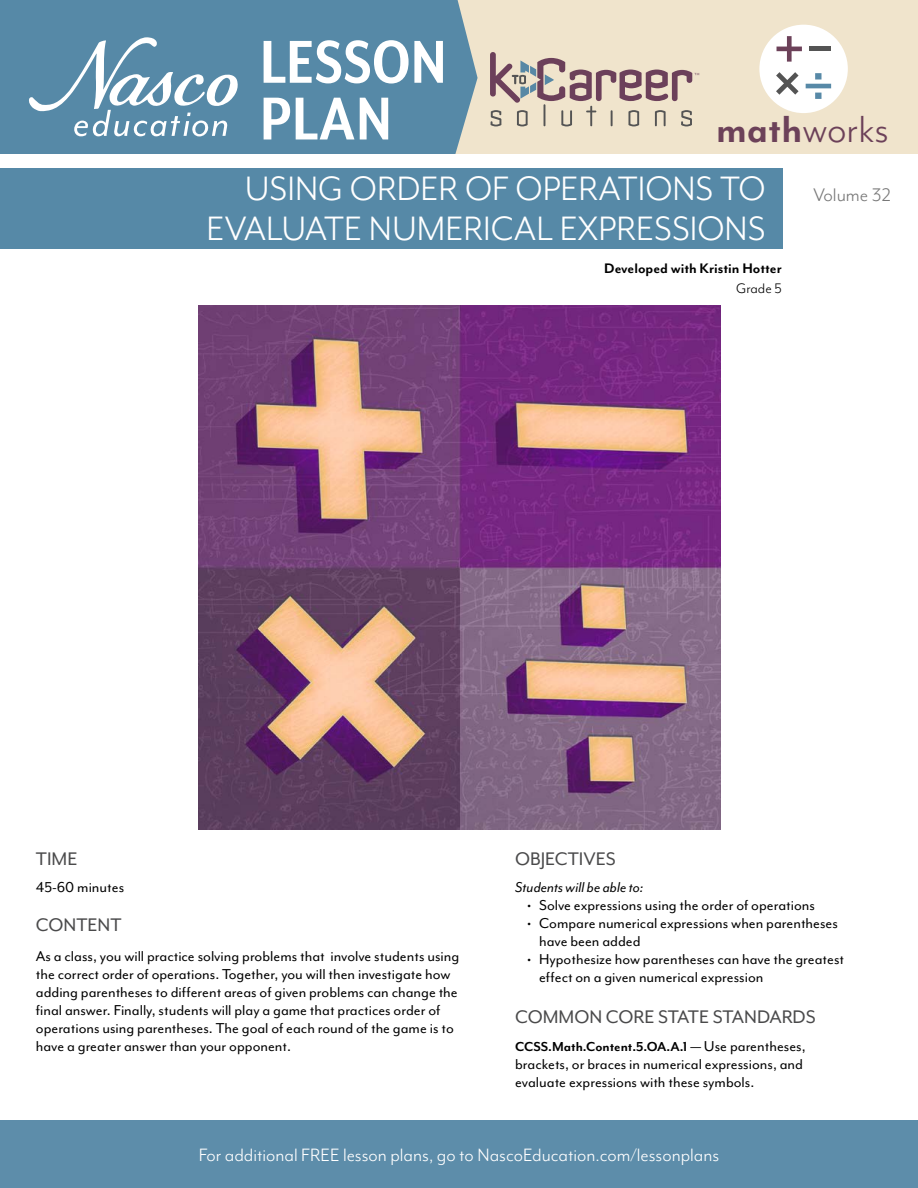
<style>
.page{position:relative;width:918px;height:1188px;background:#fff}
.page>*{position:absolute;margin:0;border:0;box-sizing:border-box;transform-origin:0 0}
.t1{font:700 69.75px/56.7px "Mr Eaves XL Mod Nar OT";letter-spacing:.01em;color:#fff}
.t2{font:43.5px "Mr Eaves Mod OT";color:#6c4159}
.t3{font:39px/40.8px "Mr Eaves Mod OT";color:#fff}
.t4{font:21px "Mr Eaves Mod OT";color:#4a4a4b}
.t5{font:20.55px "Mr Eaves Mod OT";color:#fff}
.t6{font:16.5px/18px "Mr Eaves Mod OT";color:#000}
.t7{font:italic 16.5px "Mr Eaves Mod OT";color:#000}
.t8{font:700 15.9px "Mr Eaves Mod OT";color:#000}
.t9{font:15.9px "Mr Eaves Mod OT";color:#000}
.t10{font:700 15px "Mr Eaves Mod OT";color:#000}
.s1{font-weight:700}
.s2{font-size:21px;color:#787878}
.s3{font-weight:400;font-size:16.5px}
</style>
<div class="page">
<div style="left:0;top:0;width:918px;height:156px;background:#f0e4cc"></div>
<div style="left:0;top:0;width:478px;height:154px;background:#5689a7"></div>
<svg style="left:28px;top:37px;width:212px;height:99px;background:#759eb7"></svg>
<svg style="left:490px;top:52px;width:209px;height:74px"></svg>
<div style="left:0;top:154px;width:918px;height:11px;background:#fff"></div>
<div style="left:759px;top:25px;width:89px;height:88px;background:#fff;border-radius:50%"></div>
<svg style="left:776px;top:72px;width:23px;height:23px"></svg>
<svg style="left:806px;top:73px;width:25px;height:26px"></svg>
<svg style="left:777px;top:36px;width:25px;height:26px"></svg>
<hr style="left:810px;top:47px;width:21px;height:4px;background:#545454">
<div style="left:0;top:168px;width:783px;height:80px;background:#5689a7"></div>
<div style="left:0;top:1120px;width:918px;height:68px;background:#5d8daa"></div>
<img style="left:198px;top:306px;width:522px;height:523px">
<h1 class="t1" style="left:260px;top:33px;width:188px">LESSON<br>PLAN</h1>
<h2 class="t2" style="left:716px;top:106px;width:174px"><span class="s1">math</span>works</h2>
<h3 class="t3" style="left:206px;top:168px;width:686px;text-indent:38px">USING ORDER OF OPERATIONS TO <span class="s2">Volume 32<br></span>EVALUATE NUMERICAL EXPRESSIONS</h3>
<p class="t8" style="left:604px;top:260px;width:179px">Developed with Kristin Hotter</p>
<p class="t9" style="left:736px;top:279px;width:47px">Grade 5</p>
<p class="t4" style="left:36px;top:847px;width:43px">TIME</p>
<p class="t6" style="left:36px;top:879px;width:90px">45-60 minutes</p>
<p class="t4" style="left:36px;top:914px;width:87px">CONTENT</p>
<p class="t6" style="left:36px;top:948px;width:425px">As a class, you will practice solving problems that involve students using the correct order of operations. Together, you will then investigate how adding parentheses to different areas of given problems can change the final answer. Finally, students will play a game that practices order of operations using parentheses. The goal of each round of the game is to have a greater answer than your opponent.</p>
<p class="t4" style="left:515px;top:847px;width:102px">OBJECTIVES</p>
<p class="t7" style="left:515px;top:878px;width:130px">Students will be able to:</p>
<p class="t6" style="left:527px;top:897px;width:289px">• Solve expressions using the order of operations</p>
<p class="t6" style="left:539px;top:915px;width:300px;text-indent:-12px">• Compare numerical expressions when parentheses have been added</p>
<p class="t6" style="left:539px;top:951px;width:306px;text-indent:-12px">• Hypothesize how parentheses can have the greatest effect on a given numerical expression</p>
<p class="t4" style="left:515px;top:1005px;width:302px">COMMON CORE STATE STANDARDS</p>
<p class="t10" style="left:515px;top:1038px;width:292px">CCSS.Math.Content.5.OA.A.1 <span class="s3">— Use parentheses,</span></p>
<p class="t6" style="left:515px;top:1055px;width:289px">brackets, or braces in numerical expressions, and evaluate expressions with these symbols.</p>
<p class="t5" style="left:199px;top:1144px;width:522px">For additional FREE lesson plans, go to NascoEducation.com/lessonplans</p>
</div>
